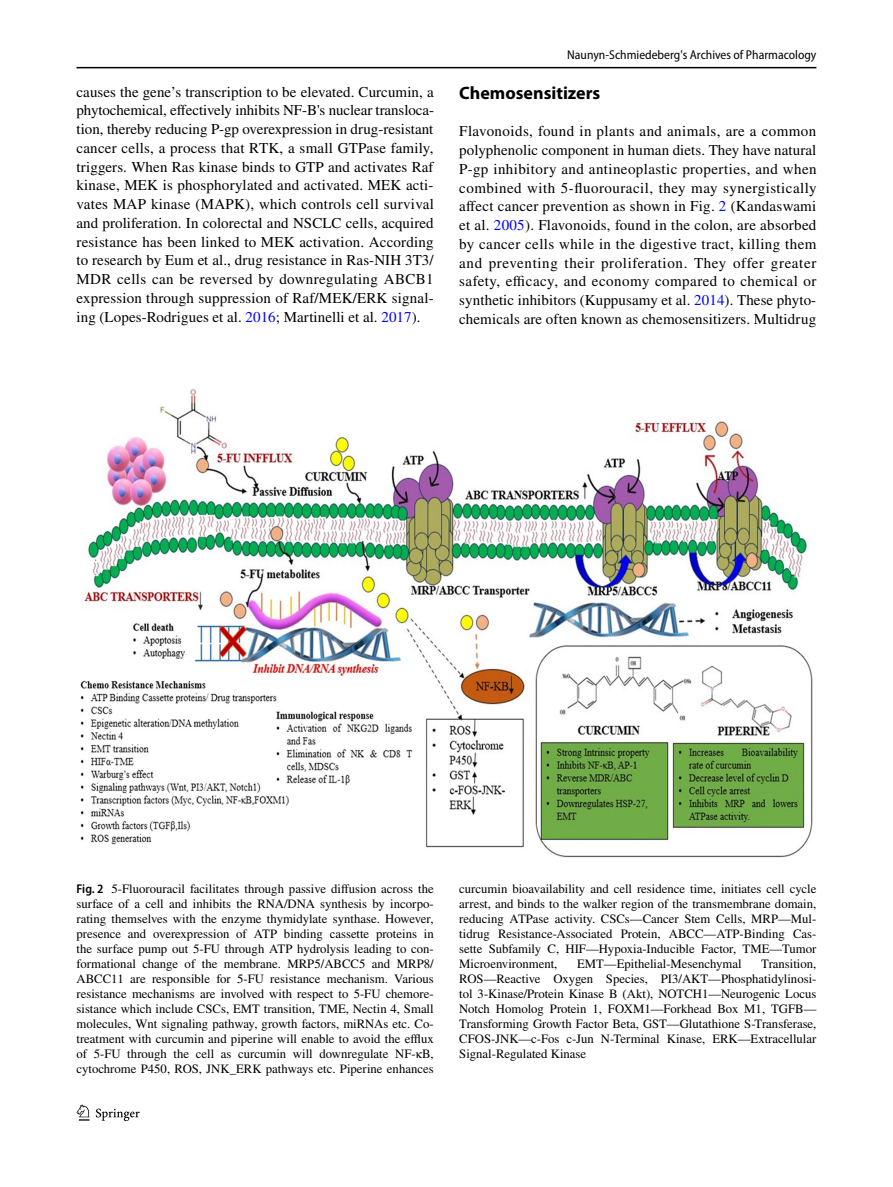
<style>
.page{position:relative;width:893px;height:1187px;background:#fff}
.page>*{position:absolute;margin:0;border:0;box-sizing:border-box;transform-origin:0 0}
.t1{font:700 18px "Myriad Pro";color:#000}
.t2{font:15px/18.8px "STIX";letter-spacing:.01em;color:#000;text-align:justify}
.t3{font:12.75px/15px "STIX";color:#000;text-align:justify}
.t4{font:semi-condensed 12.75px "Myriad Pro";color:#000}
.s1{color:#00f}
.s2{font-family:"Myriad Pro";font-weight:600;font-stretch:semi-condensed}
</style>
<div class="page">
<hr style="left:77px;top:67px;width:739px;height:1px;background:#000">
<svg style="left:77px;top:1104px;width:12px;height:16px"></svg>
<svg style="left:96px;top:1108px;width:44px;height:12px"></svg>
<img style="left:81px;top:389px;width:731px;height:468px">
<p class="t4" style="left:567px;top:48px;width:251px">Naunyn-Schmiedeberg's Archives of Pharmacology</p>
<p class="t2" style="left:77px;top:83px;width:359px">causes the gene’s transcription to be elevated. Curcumin, a phytochemical, effectively inhibits NF-B's nuclear transloca&shy;tion, thereby reducing P-gp overexpression in drug-resistant cancer cells, a process that RTK, a small GTPase family, triggers. When Ras kinase binds to GTP and activates Raf kinase, MEK is phosphorylated and activated. MEK acti&shy;vates MAP kinase (MAPK), which controls cell survival and proliferation. In colorectal and NSCLC cells, acquired resistance has been linked to MEK activation. According to research by Eum et al., drug resistance in Ras-NIH 3T3/ MDR cells can be reversed by downregulating ABCB1 expression through suppression of Raf/MEK/ERK signal&shy;ing (Lopes-Rodrigues et al. <span class="s1">2016</span>; Martinelli et al. <span class="s1">2017</span>).</p>
<h1 class="t1" style="left:459px;top:81px;width:143px">Chemosensitizers</h1>
<p class="t2" style="left:459px;top:123px;width:359px">Flavonoids, found in plants and animals, are a common polyphenolic component in human diets. They have natural P-gp inhibitory and antineoplastic properties, and when combined with 5-fluorouracil, they may synergistically affect cancer prevention as shown in Fig. <span class="s1">2</span> (Kandaswami et al. <span class="s1">2005</span>). Flavonoids, found in the colon, are absorbed by cancer cells while in the digestive tract, killing them and preventing their proliferation. They offer greater safety, efficacy, and economy compared to chemical or synthetic inhibitors (Kuppusamy et al. <span class="s1">2014</span>). These phyto&shy;chemicals are often known as chemosensitizers. Multidrug</p>
<p class="t3" style="left:77px;top:881px;width:359px"><span class="s2">Fig. 2</span> 5-Fluorouracil facilitates through passive diffusion across the surface of a cell and inhibits the RNA/DNA synthesis by incorpo&shy;rating themselves with the enzyme thymidylate synthase. However, presence and overexpression of ATP binding cassette proteins in the surface pump out 5-FU through ATP hydrolysis leading to con&shy;formational change of the membrane. MRP5/ABCC5 and MRP8/ ABCC11 are responsible for 5-FU resistance mechanism. Various resistance mechanisms are involved with respect to 5-FU chemore&shy;sistance which include CSCs, EMT transition, TME, Nectin 4, Small molecules, Wnt signaling pathway, growth factors, miRNAs etc. Co&shy;treatment with curcumin and piperine will enable to avoid the efflux of 5-FU through the cell as curcumin will downregulate NF-κB, cytochrome P450, ROS, JNK_ERK pathways etc. Piperine enhances</p>
<p class="t3" style="left:459px;top:881px;width:359px">curcumin bioavailability and cell residence time, initiates cell cycle arrest, and binds to the walker region of the transmembrane domain, reducing ATPase activity. CSCs—Cancer Stem Cells, MRP—Mul&shy;tidrug Resistance-Associated Protein, ABCC—ATP-Binding Cas&shy;sette Subfamily C, HIF—Hypoxia-Inducible Factor, TME—Tumor Microenvironment,</p>
<p class="t3" style="left:459px;top:956px;width:359px;text-indent:302px">Transition, ROS—Reactive Oxygen Species, PI3/AKT—Phosphatidylinosi&shy;tol 3-Kinase/Protein Kinase B (Akt), NOTCH1—Neurogenic Locus Notch Homolog Protein 1, FOXM1—Forkhead Box M1, TGFB— Transforming Growth Factor Beta, GST—Glutathione S-Transferase, CFOS-JNK—c-Fos c-Jun N-Terminal Kinase, ERK—Extracellular Signal-Regulated Kinase</p>
<p class="t3" style="left:577px;top:956px;width:166px">EMT—Epithelial-Mesenchymal</p>
</div>
